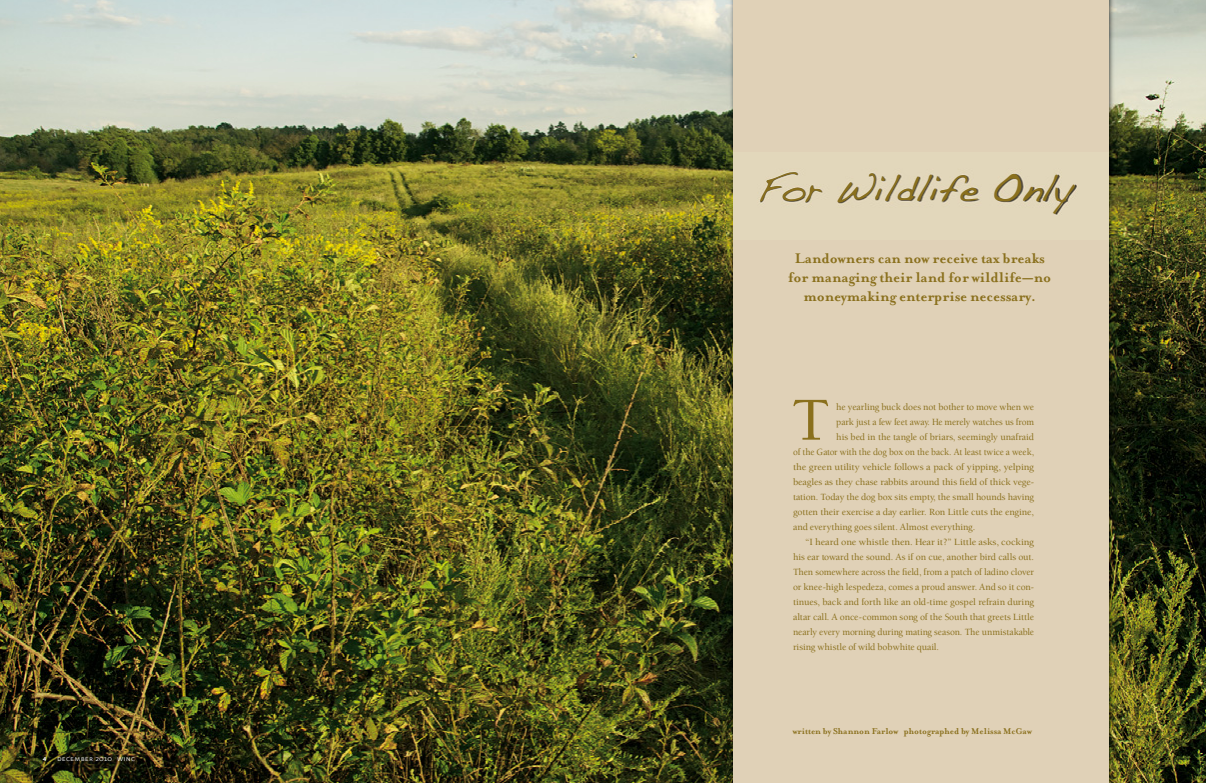
<style>
.page{position:relative;width:1206px;height:783px;background:#fff}
.page>*{position:absolute;margin:0;border:0;box-sizing:border-box;transform-origin:0 0}
.t1{font:500 62.7px "Berkeley";color:#8a701d}
.t2{font:38px "Handwriting Dakota";color:#8a701d}
.t3{font:700 16px/19px "Mrs Eaves";color:#8a701d;text-align:center}
.t4{font:500 9.8px "Berkeley";letter-spacing:-.005em;color:#8a701d}
.t5{font:500 9.8px "Berkeley";letter-spacing:-.005em;color:#8a701d;scale:1.05 1}
.t6{font:500 9.8px "Berkeley";letter-spacing:-.005em;color:#8a701d;scale:.95 1}
.t7{font:700 9.8px "Mrs Eaves";color:#8a701d}
.t8{font:500 9.8px "Berkeley";letter-spacing:-.005em;color:#8a701d;scale:.96 1}
.t9{font:9.5px "Eureka Sans Light Caps";letter-spacing:.02em;color:#fff}
.s1{font-family:"Eureka Sans Bold Caps";font-size:7px}
.s2{font-family:"Eureka Sans";font-weight:300}
</style>
<div class="page">
<img style="left:0;top:0;width:1206px;height:783px">
<img style="left:727px;top:0;width:391px;height:783px">
<div style="left:733px;top:0;width:375px;height:783px;background:#e0d1b7"></div>
<img style="left:689px;top:153px;width:454px;height:87px">
<img style="left:40px;top:751px;width:114px;height:23px">
<p class="t9" style="left:43px;top:752px;width:94px"><span class="s1">4</span> december <span class="s2">2010</span> winc</p>
<h2 class="t2" style="left:758px;top:176px;width:317px">For Wildlife Only</h2>
<h3 class="t3" style="left:788px;top:250px;width:265px">Landowners can now receive tax breaks for managing their land for wildlife—no moneymaking enterprise necessary.</h3>
<h1 class="t1" style="left:792px;top:395px;width:40px">T</h1>
<p class="t4" style="left:836px;top:403px;width:199px">he yearling buck does not bother to move when we</p>
<p class="t8" style="left:836px;top:418px;width:208px">park just a few feet away. He merely watches us from</p>
<p class="t4" style="left:836px;top:433px;width:199px">his bed in the tangle of briars, seemingly unafraid</p>
<p class="t6" style="left:793px;top:448px;width:255px">of the Gator with the dog box on the back. At least twice a week,</p>
<p class="t5" style="left:793px;top:463px;width:231px">the green utility vehicle follows a pack of yipping, yelping</p>
<p class="t4" style="left:793px;top:478px;width:243px">beagles as they chase rabbits around this field of thick vege -</p>
<p class="t4" style="left:793px;top:493px;width:243px">tation. Today the dog box sits empty, the small hounds having</p>
<p class="t4" style="left:793px;top:508px;width:243px">gotten their exercise a day earlier. Ron Little cuts the engine,</p>
<p class="t4" style="left:793px;top:523px;width:184px">and everything goes silent. Almost everything.</p>
<p class="t5" style="left:805px;top:538px;width:220px">“I heard one whistle then. Hear it?” Little asks, cocking</p>
<p class="t4" style="left:793px;top:553px;width:243px">his ear toward the sound. As if on cue, another bird calls out.</p>
<p class="t4" style="left:793px;top:568px;width:243px">Then somewhere across the field, from a patch of ladino clover</p>
<p class="t4" style="left:793px;top:583px;width:243px">or knee-high lespedeza, comes a proud answer. And so it con -</p>
<p class="t4" style="left:793px;top:598px;width:243px">tinues, back and forth like an old-time gospel refrain during</p>
<p class="t4" style="left:793px;top:613px;width:243px">altar call. A once-common song of the South that greets Little</p>
<p class="t4" style="left:793px;top:628px;width:243px">nearly every morning during mating season. The unmistakable</p>
<p class="t4" style="left:793px;top:643px;width:147px">rising whistle of wild bobwhite quail.</p>
<p class="t7" style="left:793px;top:728px;width:241px">written by Shannon Farlow photographed by Melissa McGaw</p>
</div>
